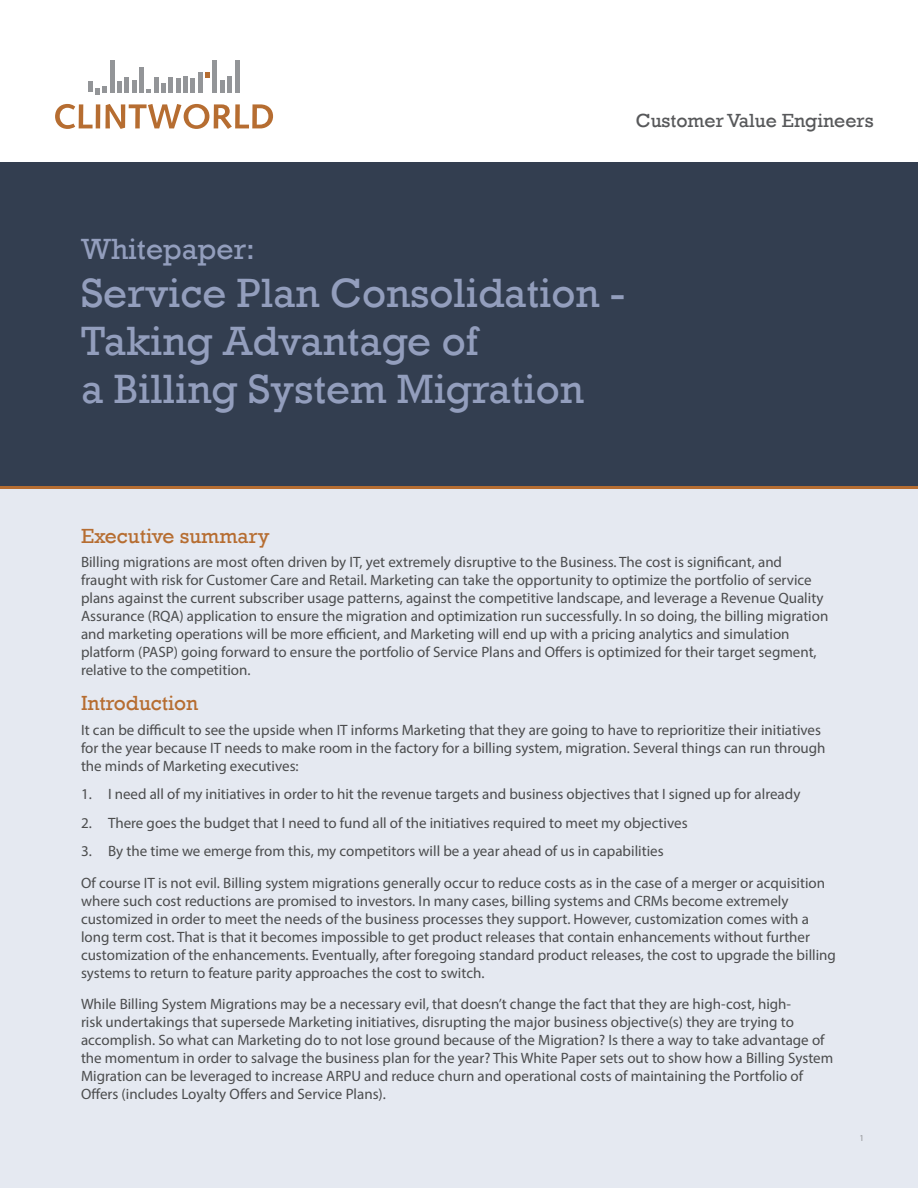
<style>
.page{position:relative;width:918px;height:1188px;background:#fff}
.page>*{position:absolute;margin:0;border:0;box-sizing:border-box;transform-origin:0 0}
.t1{font:42px "Rockwell";color:#939ebd}
.t2{font:30px "Rockwell";color:#939ebd}
.t3{font:21px "Rockwell";color:#b66d31}
.t4{font:19.5px "Rockwell";color:#57585a}
.body_copy{font:15px/18px "Myriad Pro";color:#4b4c4d}
.t5{font:9px "Myriad Pro";color:#939598}
</style>
<div class="page">
<div style="left:0;top:230px;width:918px;height:958px;background:#e5e9f1"></div>
<div style="left:0;top:162px;width:918px;height:324px;background:#333e50"></div>
<div style="left:110px;top:61px;width:5px;height:32px;background:#939598"></div>
<div style="left:117px;top:81px;width:5px;height:12px;background:#939598"></div>
<div style="left:154px;top:77px;width:5px;height:16px;background:#939598"></div>
<div style="left:161px;top:83px;width:5px;height:10px;background:#939598"></div>
<div style="left:168px;top:77px;width:5px;height:16px;background:#939598"></div>
<div style="left:176px;top:79px;width:5px;height:14px;background:#939598"></div>
<div style="left:183px;top:76px;width:5px;height:17px;background:#939598"></div>
<div style="left:190px;top:79px;width:5px;height:14px;background:#939598"></div>
<div style="left:220px;top:80px;width:5px;height:13px;background:#939598"></div>
<div style="left:227px;top:76px;width:5px;height:17px;background:#939598"></div>
<div style="left:235px;top:61px;width:5px;height:32px;background:#939598"></div>
<div style="left:198px;top:72px;width:5px;height:21px;background:#939598"></div>
<svg style="left:205px;top:72px;width:5px;height:6px"></svg>
<div style="left:139px;top:68px;width:5px;height:25px;background:#939598"></div>
<svg style="left:146px;top:89px;width:5px;height:4px"></svg>
<div style="left:132px;top:80px;width:5px;height:13px;background:#939598"></div>
<div style="left:124px;top:77px;width:5px;height:16px;background:#939598"></div>
<div style="left:88px;top:81px;width:5px;height:10px;background:#939598"></div>
<svg style="left:95px;top:86px;width:12px;height:9px"></svg>
<div style="left:212px;top:61px;width:5px;height:32px;background:#939598"></div>
<svg style="left:55px;top:104px;width:38px;height:25px"></svg>
<hr style="left:96px;top:104px;width:4px;height:24px;background:#b66d31">
<svg style="left:105px;top:104px;width:168px;height:25px"></svg>
<hr style="left:0;top:486px;width:918px;height:3px;background:#b66d31">
<p class="t4" style="left:636px;top:109px;width:239px">Customer Value Engineers</p>
<p class="t2" style="left:81px;top:231px;width:176px">Whitepaper:</p>
<p class="t1" style="left:81px;top:268px;width:546px">Service Plan Consolidation -</p>
<p class="t1" style="left:81px;top:316px;width:399px">Taking Advantage of</p>
<p class="t1" style="left:81px;top:364px;width:505px">a Billing System Migration</p>
<p class="t3" style="left:81px;top:523px;width:190px">Executive summary</p>
<p class="body_copy" style="left:81px;top:553px;width:749px">Billing migrations are most often driven by IT, yet extremely disruptive to the Business. The cost is significant, and fraught with risk for Customer Care and Retail. Marketing can take the opportunity to optimize the portfolio of service plans against the current subscriber usage patterns, against the competitive landscape, and leverage a Revenue Quality Assurance (RQA) application to ensure the migration and optimization run successfully. In so doing, the billing migration and marketing operations will be more efficient, and Marketing will end up with a pricing analytics and simulation platform (PASP) going forward to ensure the portfolio of Service Plans and Offers is optimized for their target segment, relative to the competition.</p>
<p class="t3" style="left:81px;top:691px;width:119px">Introduction</p>
<p class="body_copy" style="left:81px;top:720px;width:746px">It can be difficult to see the upside when IT informs Marketing that they are going to have to reprioritize their initiatives for the year because IT needs to make room in the factory for a billing system, migration. Several things can run through the minds of Marketing executives:</p>
<p class="body_copy" style="left:81px;top:785px;width:721px">1. I need all of my initiatives in order to hit the revenue targets and business objectives that I signed up for already</p>
<p class="body_copy" style="left:81px;top:813px;width:608px">2. There goes the budget that I need to fund all of the initiatives required to meet my objectives</p>
<p class="body_copy" style="left:81px;top:842px;width:584px">3. By the time we emerge from this, my competitors will be a year ahead of us in capabilities</p>
<p class="body_copy" style="left:81px;top:873px;width:756px">Of course IT is not evil. Billing system migrations generally occur to reduce costs as in the case of a merger or acquisition where such cost reductions are promised to investors. In many cases, billing systems and CRMs become extremely customized in order to meet the needs of the business processes they support. However, customization comes with a long term cost. That is that it becomes impossible to get product releases that contain enhancements without further customization of the enhancements. Eventually, after foregoing standard product releases, the cost to upgrade the billing systems to return to feature parity approaches the cost to switch.</p>
<p class="body_copy" style="left:81px;top:995px;width:754px">While Billing System Migrations may be a necessary evil, that doesn’t change the fact that they are high-cost, high-<br>risk undertakings that supersede Marketing initiatives, disrupting the major business objective(s) they are trying to accomplish. So what can Marketing do to not lose ground because of the Migration? Is there a way to take advantage of the momentum in order to salvage the business plan for the year? This White Paper sets out to show how a Billing System Migration can be leveraged to increase ARPU and reduce churn and operational costs of maintaining the Portfolio of Offers (includes Loyalty Offers and Service Plans).</p>
<p class="t5" style="left:859px;top:1132px;width:6px">1</p>
</div>
